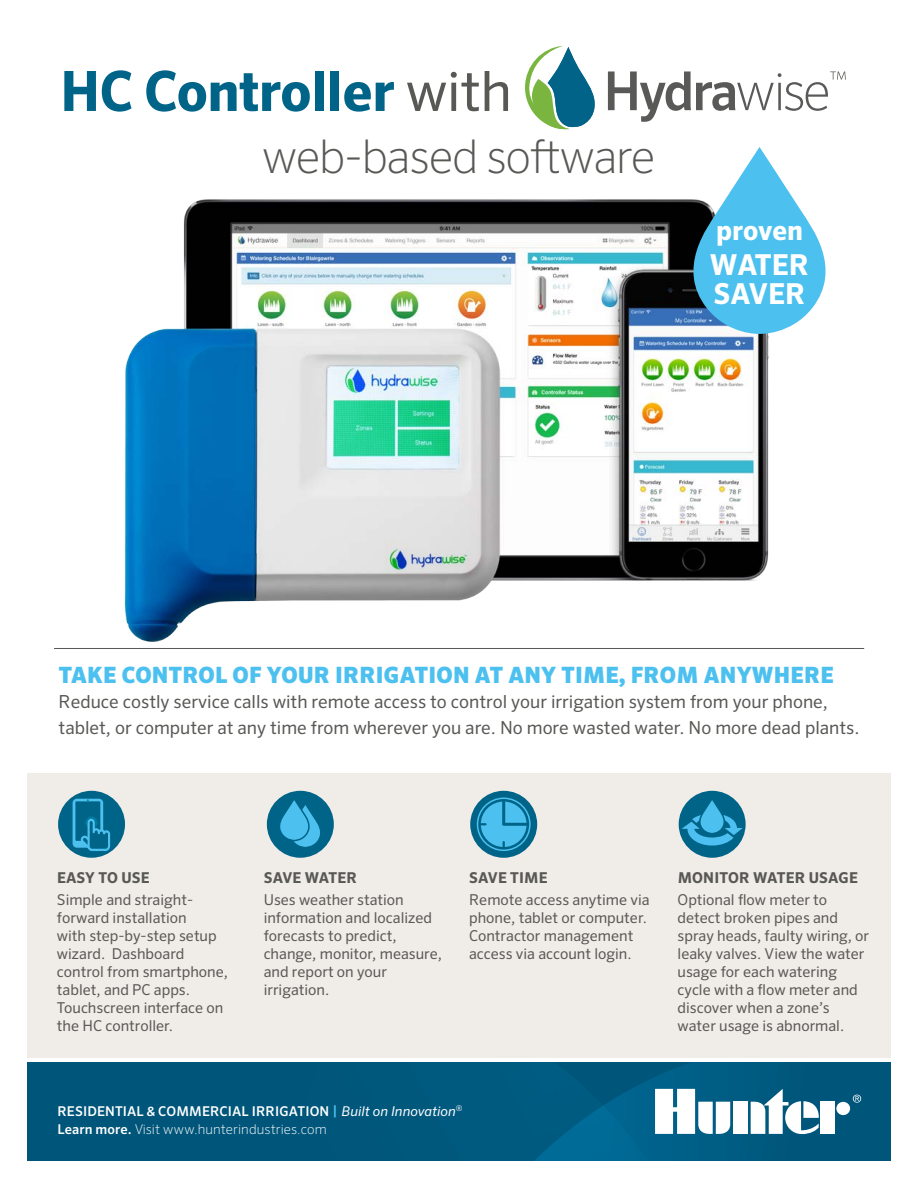
<style>
.page{position:relative;width:918px;height:1188px;background:#fff}
.page>*{position:absolute;margin:0;border:0;box-sizing:border-box;transform-origin:0 0}
.t1{font:700 55.5px "Sero Pro";letter-spacing:-.01em;color:#006488}
.t2{font:200 46.5px "Sero Pro";letter-spacing:-.03em;color:#585855}
.t3{font:700 28.95px/29px "Sero Pro";color:#fff}
.t4{font:700 27.3px "Sero Pro";color:#fff}
.t5{font:900 22.5px "Sero Pro";letter-spacing:.01em;color:#4cc0ef}
.t6{font:18px/25.8px "Sero Pro";color:#585855}
.t7{font:15px/18px "Sero Pro";color:#585855}
.t8{font:700 15px "Sero Pro";letter-spacing:.01em;color:#585855}
.t9{font:500 13.5px/17.7px "Sero Pro";letter-spacing:.01em;color:#fff}
.s1{font-weight:400;color:#585855}
.s2{color:#4cc0ef}
.s3{font-weight:400;font-style:italic}
.s4{font-weight:200}
</style>
<div class="page">
<img style="left:124px;top:199px;width:645px;height:443px">
<hr style="left:54px;top:648px;width:810px;height:1px;background:#585855">
<div style="left:27px;top:773px;width:864px;height:285px;background:#f0ece8"></div>
<div style="left:58px;top:791px;width:67px;height:67px;background:#006488;border-radius:50%"></div>
<svg style="left:470px;top:791px;width:67px;height:67px;background:#0b6f93"></svg>
<div style="left:679px;top:791px;width:67px;height:67px;background:#006488;border-radius:50%"></div>
<div style="left:27px;top:1063px;width:864px;height:98px;background:#00567a"></div>
<svg style="left:534px;top:1063px;width:213px;height:98px;fill:#005e85"></svg>
<svg style="left:853px;top:1095px;width:8px;height:8px"></svg>
<div style="left:733px;top:1102px;width:15px;height:32px;background:#fff"></div>
<div style="left:836px;top:1102px;width:14px;height:13px;background:#fff;border-radius:50%"></div>
<div style="left:821px;top:1102px;width:14px;height:32px;background:#fff"></div>
<svg style="left:751px;top:1089px;width:68px;height:45px"></svg>
<svg style="left:655px;top:1089px;width:75px;height:45px"></svg>
<svg style="left:689px;top:147px;width:137px;height:188px"></svg>
<div style="left:267px;top:791px;width:67px;height:67px;background:#006488;border-radius:50%"></div>
<svg style="left:275px;top:797px;width:49px;height:50px"></svg>
<div style="left:477px;top:798px;width:54px;height:53px;border:2px solid #4cc0ef;border-radius:50%"></div>
<div style="left:481px;top:802px;width:46px;height:45px;background:#4cc0ef;border-radius:50%"></div>
<hr style="left:502px;top:802px;width:3px;height:22px;background:#006488">
<hr style="left:504px;top:823px;width:23px;height:3px;background:#006488">
<svg style="left:682px;top:797px;width:61px;height:52px"></svg>
<div style="left:73px;top:799px;width:30px;height:49px;background:#4cc0ef;border-radius:4px"></div>
<div style="left:75px;top:801px;width:25px;height:40px;background:#006488"></div>
<svg style="left:85px;top:816px;width:13px;height:13px"></svg>
<svg style="left:81px;top:819px;width:29px;height:32px"></svg>
<svg style="left:608px;top:71px;width:238px;height:51px"></svg>
<svg style="left:525px;top:46px;width:70px;height:83px"></svg>
<h1 class="t1" style="left:60px;top:58px;width:453px">HC Controller <span class="s1">with</span></h1>
<h2 class="t2" style="left:262px;top:129px;width:395px">web-based software</h2>
<h3 class="t4" style="left:716px;top:214px;width:88px">proven</h3>
<h3 class="t3" style="left:710px;top:251px;width:101px">WATER<br>SAVER</h3>
<h3 class="t5" style="left:59px;top:661px;width:776px">TAKE CONTROL OF YOUR IRRIGATION AT ANY TIME, FROM ANYWHERE</h3>
<p class="t6" style="left:59px;top:689px;width:802px">Reduce costly service calls with remote access to control your irrigation system from your phone, tablet, or computer at any time from wherever you are. No more wasted water. No more dead plants.</p>
<p class="t8" style="left:57px;top:869px;width:94px">EASY TO USE</p>
<p class="t7" style="left:57px;top:891px;width:173px">Simple and straight&shy;forward installation<br>with step-by-step setup wizard. Dashboard control from smartphone, tablet, and PC apps.<br>Touchscreen interface on the HC controller.</p>
<p class="t8" style="left:264px;top:869px;width:95px">SAVE WATER</p>
<p class="t7" style="left:264px;top:891px;width:180px">Uses weather station information and localized forecasts to predict, change, monitor, measure, and report on your irrigation.</p>
<p class="t8" style="left:469px;top:869px;width:80px">SAVE TIME</p>
<p class="t7" style="left:469px;top:891px;width:182px">Remote access anytime via phone, tablet or computer.<br>Contractor management access via account login.</p>
<p class="t9" style="left:57px;top:1102px;width:406px">RESIDENTIAL &amp; COMMERCIAL IRRIGATION <span class="s2">|</span> <span class="s3">Built on Innovation</span><sup>®<br></sup>Learn more. <span class="s4">Visit www.hunterindustries.com</span></p>
<p class="t8" style="left:678px;top:869px;width:182px">MONITOR WATER USAGE</p>
<p class="t7" style="left:678px;top:891px;width:193px">Optional flow meter to detect broken pipes and spray heads, faulty wiring, or leaky valves. View the water usage for each watering cycle with a flow meter and discover when a zone’s water usage is abnormal.</p>
</div>
